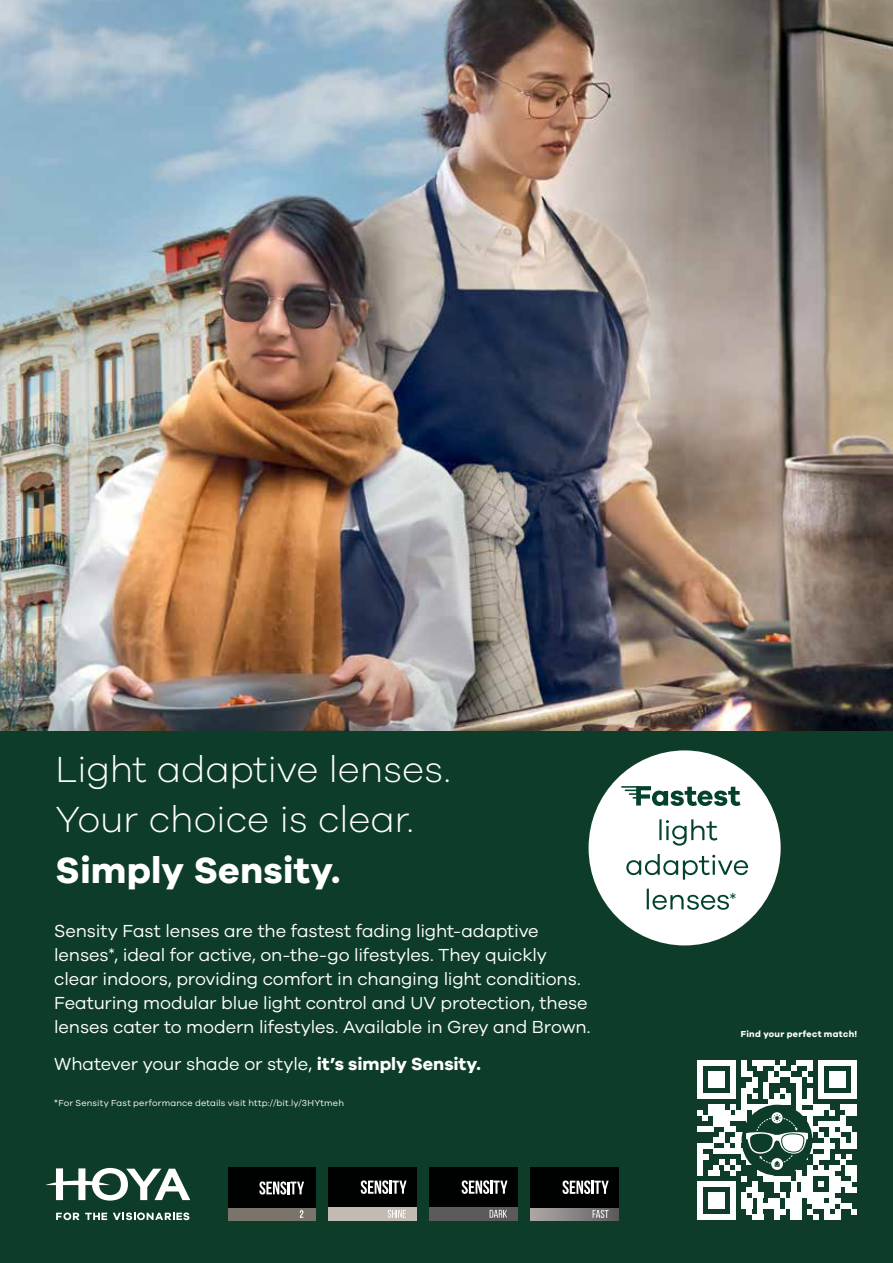
<style>
.page{position:relative;width:893px;height:1263px;background:#fff}
.page>*{position:absolute;margin:0;border:0;box-sizing:border-box;transform-origin:0 0}
.t1{font:300 37.5px/50.7px "Galano Grotesque";letter-spacing:-.005em;color:#fff}
.t2{font:700 37.5px "Galano Grotesque";letter-spacing:.005em;color:#fff}
.t3{font:18px/24px "Galano Grotesque";letter-spacing:-.01em;color:#fff}
.t4{font:16.5px "Galano Grotesque";color:#03432c}
.t5{font:9px "Galano Grotesque";letter-spacing:.02em;color:#fff}
.t6{font:700 9px "Galano Grotesque";letter-spacing:.035em;color:#fff}
.s1{font-size:15px}
.s2{font-weight:700}
</style>
<div class="page">
<img style="left:0;top:0;width:893px;height:731px">
<div style="left:0;top:731px;width:893px;height:532px;background:#0d3d29"></div>
<svg style="left:45px;top:1168px;width:145px;height:32px"></svg>
<svg style="left:56px;top:1212px;width:51px;height:8px"></svg>
<svg style="left:113px;top:1212px;width:76px;height:8px"></svg>
<div style="left:228px;top:1207px;width:87px;height:13px;background:#7a746b"></div>
<div style="left:228px;top:1167px;width:87px;height:40px;background:#000101"></div>
<svg style="left:259px;top:1181px;width:45px;height:13px"></svg>
<svg style="left:300px;top:1210px;width:3px;height:8px"></svg>
<svg style="left:530px;top:1207px;width:88px;height:13px"></svg>
<div style="left:530px;top:1167px;width:89px;height:40px;background:#000101"></div>
<svg style="left:563px;top:1180px;width:46px;height:14px"></svg>
<svg style="left:593px;top:1210px;width:16px;height:8px"></svg>
<div style="left:328px;top:1207px;width:88px;height:13px;background:#c3bab3"></div>
<svg style="left:388px;top:1210px;width:18px;height:8px"></svg>
<div style="left:328px;top:1167px;width:88px;height:40px;background:#000101"></div>
<svg style="left:361px;top:1180px;width:46px;height:14px"></svg>
<div style="left:429px;top:1207px;width:88px;height:13px;background:#5c5b5c"></div>
<svg style="left:490px;top:1210px;width:17px;height:8px"></svg>
<div style="left:429px;top:1167px;width:88px;height:40px;background:#000101"></div>
<svg style="left:462px;top:1180px;width:45px;height:14px"></svg>
<div style="left:708px;top:1104px;width:17px;height:6px;background:#fff"></div>
<div style="left:708px;top:1110px;width:22px;height:5px;background:#fff"></div>
<svg style="left:697px;top:1110px;width:11px;height:11px"></svg>
<div style="left:697px;top:1126px;width:17px;height:6px;background:#fff"></div>
<div style="left:697px;top:1143px;width:17px;height:5px;background:#fff"></div>
<div style="left:697px;top:1154px;width:11px;height:5px;background:#fff"></div>
<svg style="left:697px;top:1148px;width:6px;height:28px"></svg>
<div style="left:708px;top:1170px;width:11px;height:6px;background:#fff"></div>
<div style="left:697px;top:1060px;width:39px;height:6px;background:#fff"></div>
<svg style="left:697px;top:1066px;width:6px;height:27px"></svg>
<div style="left:697px;top:1093px;width:39px;height:6px;background:#fff"></div>
<div style="left:708px;top:1071px;width:17px;height:17px;background:#fff"></div>
<div style="left:697px;top:1181px;width:39px;height:6px;background:#fff"></div>
<svg style="left:697px;top:1187px;width:6px;height:27px"></svg>
<div style="left:697px;top:1214px;width:39px;height:6px;background:#fff"></div>
<div style="left:708px;top:1192px;width:17px;height:17px;background:#fff"></div>
<svg style="left:714px;top:1060px;width:143px;height:160px"></svg>
<div style="left:589px;top:750px;width:192px;height:195px;background:#fff;border-radius:50%"></div>
<svg style="left:626px;top:854px;width:122px;height:26px"></svg>
<svg style="left:659px;top:819px;width:58px;height:27px"></svg>
<svg style="left:621px;top:786px;width:119px;height:20px"></svg>
<svg style="left:647px;top:889px;width:82px;height:21px"></svg>
<h1 class="t1" style="left:56px;top:742px;width:397px">Light adaptive lenses.<br>Your choice is clear.</h1>
<h1 class="t2" style="left:56px;top:847px;width:286px">Simply Sensity.</h1>
<p class="t3" style="left:54px;top:918px;width:538px">Sensity Fast lenses are the fastest fading light-adaptive lenses<span class="s1">*</span>, ideal for active, on-the-go lifestyles. They quickly clear indoors, providing comfort in changing light conditions.<br>Featuring modular blue light control and UV protection, these lenses cater to modern lifestyles. Available in Grey and Brown.</p>
<p class="t3" style="left:54px;top:1051px;width:428px">Whatever your shade or style, <span class="s2">it’s simply Sensity.</span></p>
<p class="t5" style="left:54px;top:1098px;width:291px">*For Sensity Fast performance details visit http://bit.ly/3HYtmeh</p>
<p class="t4" style="left:730px;top:889px;width:9px">*</p>
<p class="t6" style="left:741px;top:1028px;width:118px">Find your perfect match!</p>
</div>
